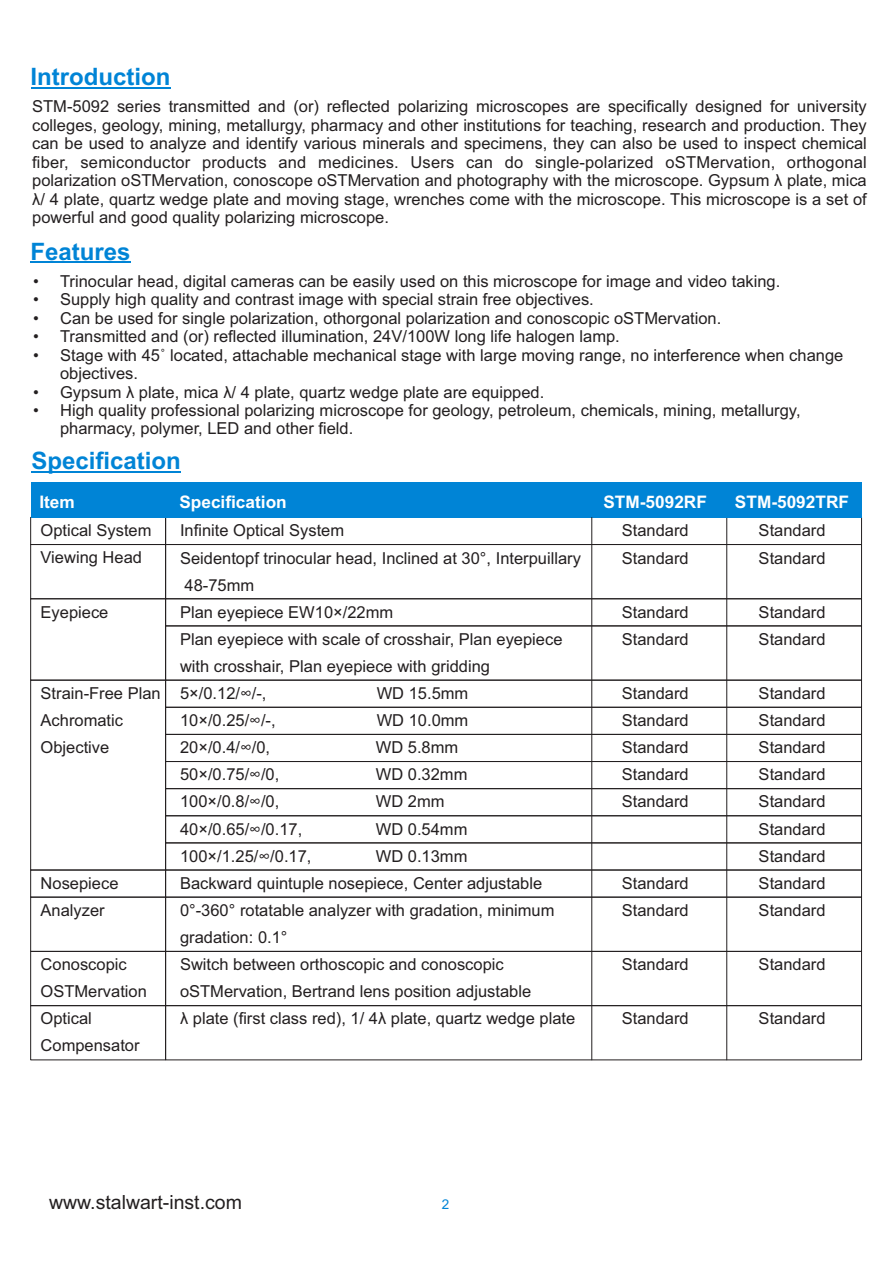
<style>
.page{position:relative;width:893px;height:1263px;background:#fff}
.page>*{position:absolute;margin:0;border:0;box-sizing:border-box;transform-origin:0 0}
.t1{font:700 24px "Arial";color:#0084d6}
.t2{font:19.5px "Arial";color:#231f20}
.t3{font:700 17.25px "Arial";color:#fff}
.t4{font:16.5px/27.2px "Arial";color:#231f20}
.t5{font:13.5px "Arial";color:#0084d6}
</style>
<div class="page">
<hr style="left:31px;top:88px;width:140px;height:1px;background:#0084d6">
<hr style="left:31px;top:262px;width:100px;height:1px;background:#0084d6">
<hr style="left:726px;top:517px;width:1px;height:543px;background:#231f20">
<hr style="left:32px;top:471px;width:149px;height:2px;background:#0084d6">
<div style="left:31px;top:482px;width:830px;height:35px;background:#0084d6"></div>
<hr style="left:591px;top:517px;width:1px;height:543px;background:#231f20">
<div style="left:30px;top:544px;width:136px;height:55px;border:1px solid #231f20"></div>
<div style="left:30px;top:680px;width:136px;height:190px;border:1px solid #231f20"></div>
<div style="left:30px;top:870px;width:136px;height:27px;border:1px solid #231f20"></div>
<div style="left:30px;top:897px;width:136px;height:54px;border:1px solid #231f20"></div>
<div style="left:30px;top:951px;width:136px;height:55px;border:1px solid #231f20"></div>
<div style="left:30px;top:1005px;width:136px;height:55px;border:1px solid #231f20"></div>
<div style="left:165px;top:544px;width:697px;height:55px;border:1px solid #231f20"></div>
<div style="left:165px;top:599px;width:697px;height:27px;border:1px solid #231f20"></div>
<div style="left:165px;top:680px;width:697px;height:27px;border:1px solid #231f20"></div>
<div style="left:165px;top:707px;width:697px;height:27px;border:1px solid #231f20"></div>
<div style="left:165px;top:734px;width:697px;height:28px;border:1px solid #231f20"></div>
<div style="left:165px;top:761px;width:697px;height:28px;border:1px solid #231f20"></div>
<div style="left:165px;top:788px;width:697px;height:28px;border:1px solid #231f20"></div>
<div style="left:165px;top:816px;width:697px;height:27px;border:1px solid #231f20"></div>
<div style="left:165px;top:870px;width:697px;height:27px;border:1px solid #231f20"></div>
<div style="left:165px;top:897px;width:697px;height:54px;border:1px solid #231f20"></div>
<div style="left:165px;top:951px;width:697px;height:55px;border:1px solid #231f20"></div>
<div style="left:165px;top:1005px;width:697px;height:55px;border:1px solid #231f20"></div>
<h1 class="t1" style="left:31px;top:68px;width:141px">Introduction</h1>
<p class="t4" style="left:32px;top:99px;width:836px;line-height:18.5px;text-align:justify">STM-5092 series transmitted and (or) reflected polarizing microscopes are specifically designed for university colleges, geology, mining, metallurgy, pharmacy and other institutions for teaching, research and production. They can be used to analyze and identify various minerals and specimens, they can also be used to inspect chemical fiber, semiconductor products and medicines. Users can do single-polarized oSTMervation, orthogonal polarization oSTMervation, conoscope oSTMervation and photography with the microscope. Gypsum λ plate, mica λ/ 4 plate, quartz wedge plate and moving stage, wrenches come with the microscope. This microscope is a set of powerful and good quality polarizing microscope.</p>
<h1 class="t1" style="left:31px;top:242px;width:102px">Features</h1>
<p class="t4" style="left:33px;top:269px;width:749px">• Trinocular head, digital cameras can be easily used on this microscope for image and video taking.</p>
<p class="t4" style="left:33px;top:288px;width:562px">• Supply high quality and contrast image with special strain free objectives.</p>
<p class="t4" style="left:33px;top:306px;width:690px">• Can be used for single polarization, othorgonal polarization and conoscopic oSTMervation.</p>
<p class="t4" style="left:33px;top:324px;width:588px">• Transmitted and (or) reflected illumination, 24V/100W long life halogen lamp.</p>
<p class="t4" style="left:60px;top:347px;width:785px;line-height:18.5px;text-indent:-27px">• Stage with 45˚ located, attachable mechanical stage with large moving range, no interference when change objectives.</p>
<p class="t4" style="left:33px;top:380px;width:513px">• Gypsum λ plate, mica λ/ 4 plate, quartz wedge plate are equipped.</p>
<p class="t4" style="left:60px;top:402px;width:742px;line-height:18.5px;text-indent:-27px">• High quality professional polarizing microscope for geology, petroleum, chemicals, mining, metallurgy, pharmacy, polymer, LED and other field.</p>
<h1 class="t1" style="left:32px;top:452px;width:151px">Specification</h1>
<p class="t3" style="left:39px;top:495px;width:37px">Item</p>
<p class="t3" style="left:179px;top:496px;width:109px">Specification</p>
<p class="t4" style="left:41px;top:518px;width:112px">Optical System<br>Viewing Head</p>
<p class="t4" style="left:41px;top:600px;width:69px">Eyepiece</p>
<p class="t4" style="left:41px;top:681px;width:122px">Strain-Free Plan<br>Achromatic<br>Objective</p>
<p class="t4" style="left:41px;top:871px;width:79px">Nosepiece<br>Analyzer</p>
<p class="t4" style="left:41px;top:952px;width:108px">Conoscopic<br>OSTMervation<br>Optical<br>Compensator</p>
<p class="t4" style="left:180px;top:519px;width:402px">Infinite Optical System<br>Seidentopf trinocular head, Inclined at 30°, Interpuillary 48-75mm<br>Plan eyepiece EW10×/22mm<br>Plan eyepiece with scale of crosshair, Plan eyepiece with crosshair, Plan eyepiece with gridding<br>5×/0.12/∞/-,</p>
<p class="t4" style="left:377px;top:681px;width:93px">WD 15.5mm</p>
<p class="t4" style="left:180px;top:708px;width:97px">10×/0.25/∞/-,</p>
<p class="t4" style="left:377px;top:708px;width:93px">WD 10.0mm</p>
<p class="t4" style="left:180px;top:735px;width:92px">20×/0.4/∞/0,</p>
<p class="t4" style="left:376px;top:735px;width:84px">WD 5.8mm</p>
<p class="t4" style="left:180px;top:762px;width:101px">50×/0.75/∞/0,</p>
<p class="t4" style="left:376px;top:762px;width:93px">WD 0.32mm</p>
<p class="t4" style="left:180px;top:790px;width:101px">100×/0.8/∞/0,</p>
<p class="t4" style="left:376px;top:790px;width:70px">WD 2mm</p>
<p class="t4" style="left:180px;top:817px;width:124px">40×/0.65/∞/0.17,</p>
<p class="t4" style="left:376px;top:817px;width:93px">WD 0.54mm</p>
<p class="t4" style="left:180px;top:844px;width:133px">100×/1.25/∞/0.17,</p>
<p class="t4" style="left:180px;top:844px;width:397px;text-indent:196px">WD 0.13mm<br>Backward quintuple nosepiece, Center adjustable 0°-360° rotatable analyzer with gradation, minimum gradation: 0.1°<br>Switch between orthoscopic and conoscopic oSTMervation, Bertrand lens position adjustable<br>λ plate (first class red), 1/ 4λ plate, quartz wedge plate</p>
<p class="t3" style="left:603px;top:496px;width:105px">STM-5092RF</p>
<p class="t4" style="left:622px;top:519px;width:68px">Standard<br>Standard</p>
<p class="t4" style="left:622px;top:600px;width:68px">Standard<br>Standard</p>
<p class="t4" style="left:622px;top:681px;width:68px;text-align:justify">Standard Standard Standard Standard Standard</p>
<p class="t4" style="left:622px;top:871px;width:68px">Standard<br>Standard</p>
<p class="t4" style="left:622px;top:952px;width:68px">Standard</p>
<p class="t4" style="left:622px;top:1006px;width:68px">Standard</p>
<p class="t3" style="left:735px;top:496px;width:116px">STM-5092TRF</p>
<p class="t4" style="left:759px;top:519px;width:68px">Standard<br>Standard</p>
<p class="t4" style="left:759px;top:600px;width:68px">Standard<br>Standard</p>
<p class="t4" style="left:759px;top:681px;width:68px;text-align:justify">Standard Standard Standard Standard Standard Standard Standard Standard Standard</p>
<p class="t4" style="left:759px;top:952px;width:68px">Standard</p>
<p class="t4" style="left:759px;top:1006px;width:68px">Standard</p>
<p class="t2" style="left:49px;top:1194px;width:194px">www.stalwart-inst.com</p>
<p class="t5" style="left:442px;top:1199px;width:9px">2</p>
</div>
